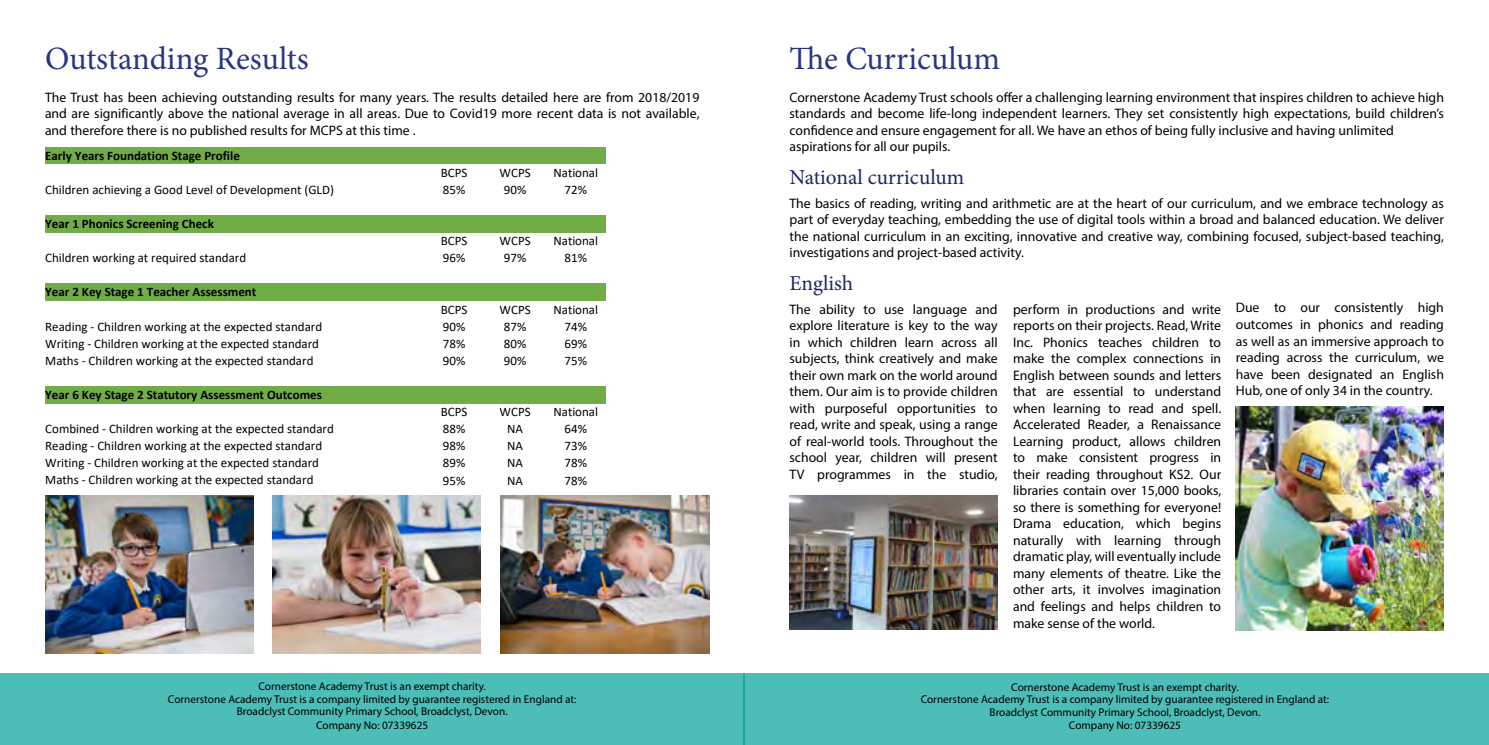
<style>
.page{position:relative;width:1489px;height:745px;background:#fff}
.page>*{position:absolute;margin:0;border:0;box-sizing:border-box;transform-origin:0 0}
.t1{font:32.5px "Minion Pro";color:#283583}
.t2{font:21.25px "Minion Pro";color:#1e2564}
.t3{font:13.75px/16.5px "Myriad Pro";color:#000;text-align:justify}
.t4{font:13px "Calibri";color:#000}
.t5{font:700 13px "Calibri";color:#000}
.t6{font:11.25px/12.9px "Myriad Pro";color:#000;text-align:center}
</style>
<div class="page">
<img style="left:1235px;top:406px;width:208px;height:224px">
<img style="left:789px;top:495px;width:208px;height:134px">
<div style="left:45px;top:147px;width:439px;height:17px;background:#70ad47"></div>
<div style="left:484px;top:147px;width:121px;height:17px;background:#70ad47"></div>
<div style="left:45px;top:215px;width:439px;height:17px;background:#70ad47"></div>
<div style="left:484px;top:215px;width:121px;height:17px;background:#70ad47"></div>
<div style="left:45px;top:283px;width:439px;height:17px;background:#70ad47"></div>
<div style="left:484px;top:283px;width:121px;height:17px;background:#70ad47"></div>
<div style="left:45px;top:386px;width:439px;height:17px;background:#70ad47"></div>
<div style="left:484px;top:386px;width:121px;height:17px;background:#70ad47"></div>
<img style="left:45px;top:495px;width:208px;height:157px">
<img style="left:272px;top:495px;width:208px;height:157px">
<img style="left:501px;top:495px;width:208px;height:157px">
<div style="left:743px;top:673px;width:745px;height:71px;background:#4dbeb7"></div>
<div style="left:0;top:673px;width:745px;height:71px;background:#4dbeb7"></div>
<h1 class="t1" style="left:45px;top:36px;width:265px">Outstanding Results</h1>
<p class="t3" style="left:45px;top:89px;width:656px">The Trust has been achieving outstanding results for many years. The results detailed here are from 2018/2019 and are significantly above the national average in all areas. Due to Covid19 more recent data is not available, and therefore there is no published results for MCPS at this time .</p>
<p class="t5" style="left:45px;top:146px;width:196px">Early Years Foundation Stage Profile</p>
<p class="t4" style="left:440px;top:163px;width:28px">BCPS</p>
<p class="t4" style="left:499px;top:163px;width:33px">WCPS</p>
<p class="t4" style="left:553px;top:163px;width:46px">National</p>
<p class="t4" style="left:45px;top:180px;width:290px">Children achieving a Good Level of Development (GLD)</p>
<p class="t4" style="left:443px;top:181px;width:24px">85%</p>
<p class="t4" style="left:504px;top:181px;width:24px">90%</p>
<p class="t4" style="left:564px;top:181px;width:24px">72%</p>
<p class="t5" style="left:45px;top:214px;width:170px">Year 1 Phonics Screening Check</p>
<p class="t4" style="left:440px;top:232px;width:28px">BCPS</p>
<p class="t4" style="left:499px;top:232px;width:33px">WCPS</p>
<p class="t4" style="left:553px;top:232px;width:46px">National</p>
<p class="t4" style="left:45px;top:249px;width:202px">Children working at required standard</p>
<p class="t4" style="left:443px;top:249px;width:24px">96%</p>
<p class="t4" style="left:504px;top:249px;width:24px">97%</p>
<p class="t4" style="left:564px;top:249px;width:24px">81%</p>
<p class="t5" style="left:45px;top:283px;width:213px">Year 2 Key Stage 1 Teacher Assessment</p>
<p class="t4" style="left:440px;top:300px;width:28px">BCPS</p>
<p class="t4" style="left:499px;top:300px;width:33px">WCPS</p>
<p class="t4" style="left:553px;top:300px;width:46px">National</p>
<p class="t4" style="left:45px;top:317px;width:278px">Reading - Children working at the expected standard</p>
<p class="t4" style="left:443px;top:317px;width:24px">90%</p>
<p class="t4" style="left:504px;top:317px;width:24px">87%</p>
<p class="t4" style="left:564px;top:317px;width:24px">74%</p>
<p class="t4" style="left:45px;top:334px;width:275px">Writing - Children working at the expected standard</p>
<p class="t4" style="left:443px;top:334px;width:24px">78%</p>
<p class="t4" style="left:504px;top:334px;width:24px">80%</p>
<p class="t4" style="left:564px;top:334px;width:24px">69%</p>
<p class="t4" style="left:45px;top:351px;width:270px">Maths - Children working at the expected standard</p>
<p class="t4" style="left:443px;top:351px;width:24px">90%</p>
<p class="t4" style="left:504px;top:351px;width:24px">90%</p>
<p class="t4" style="left:564px;top:351px;width:24px">75%</p>
<p class="t5" style="left:45px;top:385px;width:278px">Year 6 Key Stage 2 Statutory Assessment Outcomes</p>
<p class="t4" style="left:440px;top:402px;width:28px">BCPS</p>
<p class="t4" style="left:499px;top:402px;width:33px">WCPS</p>
<p class="t4" style="left:553px;top:402px;width:46px">National</p>
<p class="t4" style="left:45px;top:419px;width:290px">Combined - Children working at the expected standard</p>
<p class="t4" style="left:443px;top:419px;width:24px">88%</p>
<p class="t4" style="left:507px;top:419px;width:17px">NA</p>
<p class="t4" style="left:564px;top:419px;width:24px">64%</p>
<p class="t4" style="left:45px;top:436px;width:278px">Reading - Children working at the expected standard</p>
<p class="t4" style="left:443px;top:436px;width:24px">98%</p>
<p class="t4" style="left:507px;top:436px;width:17px">NA</p>
<p class="t4" style="left:564px;top:436px;width:24px">73%</p>
<p class="t4" style="left:45px;top:453px;width:275px">Writing - Children working at the expected standard</p>
<p class="t4" style="left:443px;top:454px;width:24px">89%</p>
<p class="t4" style="left:507px;top:454px;width:17px">NA</p>
<p class="t4" style="left:564px;top:454px;width:24px">78%</p>
<p class="t4" style="left:45px;top:470px;width:270px">Maths - Children working at the expected standard</p>
<p class="t4" style="left:443px;top:471px;width:24px">95%</p>
<p class="t4" style="left:507px;top:471px;width:17px">NA</p>
<p class="t4" style="left:564px;top:471px;width:24px">78%</p>
<p class="t6" style="left:168px;top:679px;width:410px">Cornerstone Academy Trust is an exempt charity.<br>Cornerstone Academy Trust is a company limited by guarantee registered in England at:<br>Broadclyst Community Primary School, Broadclyst, Devon.<br>Company No: 07339625</p>
<h1 class="t1" style="left:789px;top:36px;width:212px">The Curriculum</h1>
<p class="t3" style="left:789px;top:89px;width:656px;text-align:left">Cornerstone Academy Trust schools offer a challenging learning environment that inspires children to achieve high standards and become life-long independent learners. They set consistently high expectations, build children’s confidence and ensure engagement for all. We have an ethos of being fully inclusive and having unlimited aspirations for all our pupils.</p>
<h2 class="t2" style="left:789px;top:163px;width:176px">National curriculum</h2>
<p class="t3" style="left:789px;top:194px;width:656px">The basics of reading, writing and arithmetic are at the heart of our curriculum, and we embrace technology as part of everyday teaching, embedding the use of digital tools within a broad and balanced education. We deliver the national curriculum in an exciting, innovative and creative way, combining focused, subject-based teaching, investigations and project-based activity.</p>
<h2 class="t2" style="left:789px;top:269px;width:65px">English</h2>
<p class="t3" style="left:789px;top:300px;width:210px">The ability to use language and explore literature is key to the way in which children learn across all subjects, think creatively and make their own mark on the world around them. Our aim is to provide children with purposeful opportunities to read, write and speak, using a range of real-world tools. Throughout the school year, children will present TV programmes in the studio,</p>
<p class="t3" style="left:1012px;top:300px;width:210px">perform in productions and write reports on their projects. Read, Write Inc. Phonics teaches children to make the complex connections in English between sounds and letters that are essential to understand when learning to read and spell.<br>Accelerated Reader, a Renaissance Learning product, allows children to make consistent progress in their reading throughout KS2. Our libraries contain over 15,000 books, so there is something for everyone!<br>Drama education, which begins naturally with learning through dramatic play, will eventually include many elements of theatre. Like the other arts, it involves imagination and feelings and helps children to make sense of the world.</p>
<p class="t3" style="left:1235px;top:299px;width:210px">Due to our consistently high outcomes in phonics and reading as well as an immersive approach to reading across the curriculum, we have been designated an English Hub, one of only 34 in the country.</p>
<p class="t6" style="left:920px;top:679px;width:410px">Cornerstone Academy Trust is an exempt charity.<br>Cornerstone Academy Trust is a company limited by guarantee registered in England at:<br>Broadclyst Community Primary School, Broadclyst, Devon.<br>Company No: 07339625</p>
</div>
